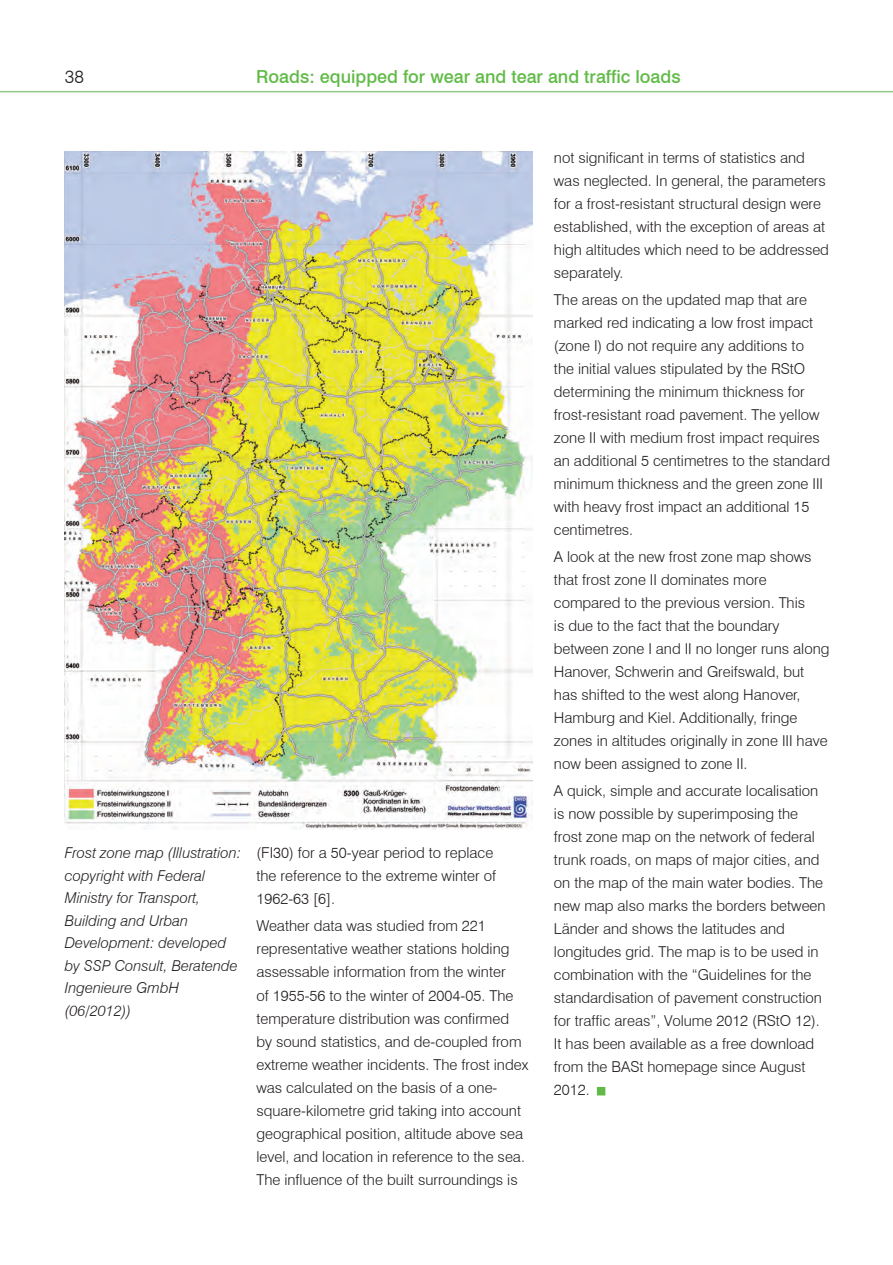
<style>
.page{position:relative;width:893px;height:1265px;background:#fff}
.page>*{position:absolute;margin:0;border:0;box-sizing:border-box;transform-origin:0 0}
.t1{font:500 18px "Swiss 721 BT";color:#60bb46}
.t2{font:300 18px "Swiss 721 BT";color:#231f20}
.Text{font:300 15px/23px "Swiss 721 BT";color:#231f20}
.t3{font:italic 300 15px/22.5px "Swiss 721 BT";color:#231f20}
</style>
<div class="page">
<hr style="left:0;top:91px;width:893px;height:1px;background:#95c888">
<img style="left:65px;top:151px;width:468px;height:678px">
<div style="left:597px;top:1087px;width:8px;height:8px;background:#60bb46"></div>
<p class="t2" style="left:65px;top:66px;width:21px">38</p>
<p class="t1" style="left:256px;top:66px;width:426px">Roads: equipped for wear and tear and traffic loads</p>
<p class="t3" style="left:65px;top:841px;width:178px">Frost zone map (Illustration: copyright with Federal<br>Ministry for Transport,<br>Building and Urban<br>Development: developed by SSP Consult, Beratende<br>Ingenieure GmbH (06/2012))</p>
<p class="Text" style="left:256px;top:841px;width:241px">(FI30) for a 50-year period to replace the reference to the extreme winter of<br>1962-63 [6].</p>
<p class="Text" style="left:256px;top:914px;width:273px">Weather data was studied from 221 representative weather stations holding assessable information from the winter<br>of 1955-56 to the winter of 2004-05. The temperature distribution was confirmed by sound statistics, and de-coupled from extreme weather incidents. The frost index was calculated on the basis of a one&shy;square-kilometre grid taking into account geographical position, altitude above sea level, and location in reference to the sea.<br>The influence of the built surroundings is</p>
<p class="Text" style="left:554px;top:146px;width:277px">not significant in terms of statistics and was neglected. In general, the parameters for a frost-resistant structural design were established, with the exception of areas at high altitudes which need to be addressed separately.</p>
<p class="Text" style="left:554px;top:288px;width:278px">The areas on the updated map that are marked red indicating a low frost impact (zone I) do not require any additions to<br>the initial values stipulated by the RStO determining the minimum thickness for frost-resistant road pavement. The yellow zone II with medium frost impact requires an additional 5 centimetres to the standard minimum thickness and the green zone III with heavy frost impact an additional 15 centimetres.</p>
<p class="Text" style="left:554px;top:545px;width:277px">A look at the new frost zone map shows that frost zone II dominates more compared to the previous version. This<br>is due to the fact that the boundary between zone I and II no longer runs along Hanover, Schwerin and Greifswald, but has shifted to the west along Hanover, Hamburg and Kiel. Additionally, fringe zones in altitudes originally in zone III have now been assigned to zone II.</p>
<p class="Text" style="left:554px;top:779px;width:273px">A quick, simple and accurate localisation is now possible by superimposing the frost zone map on the network of federal trunk roads, on maps of major cities, and on the map of the main water bodies. The new map also marks the borders between Länder and shows the latitudes and longitudes grid. The map is to be used in combination with the “Guidelines for the standardisation of pavement construction for traffic areas”, Volume 2012 (RStO 12).<br>It has been available as a free download from the BASt homepage since August 2012.</p>
</div>
